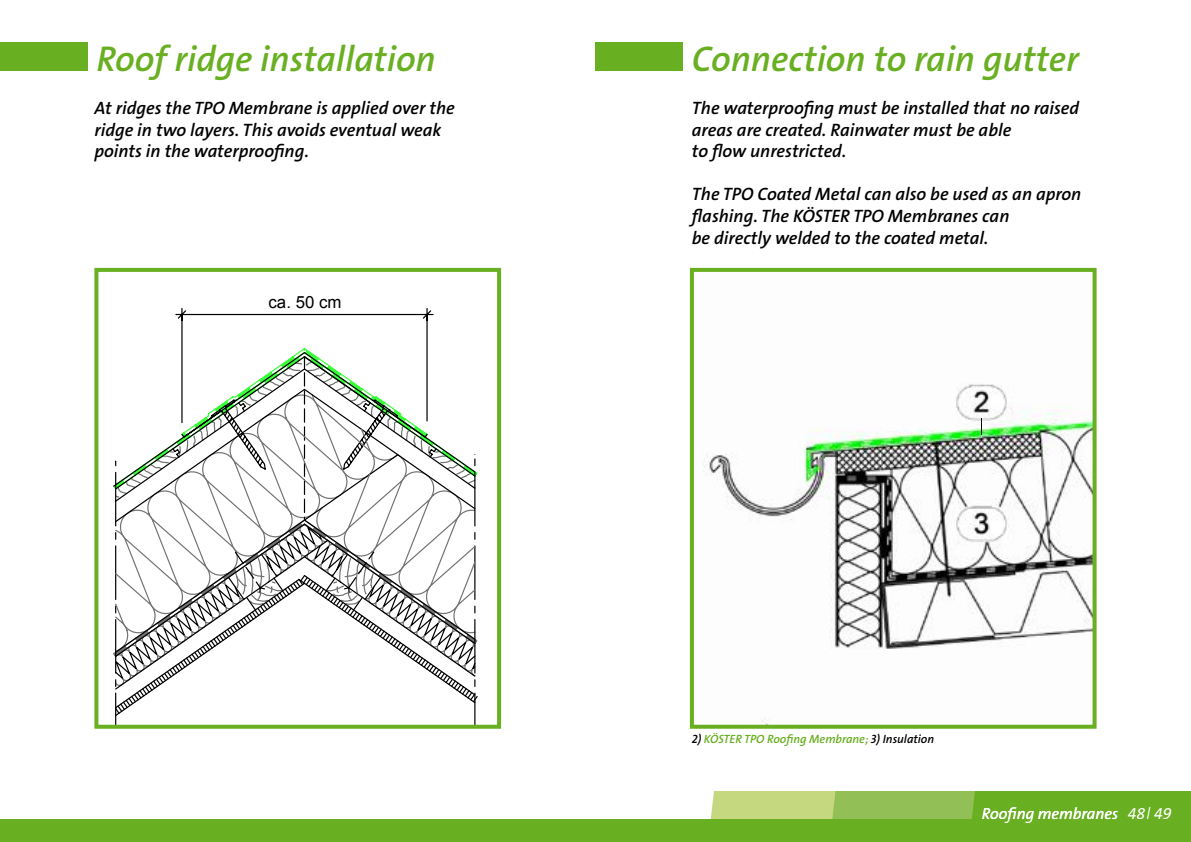
<style>
.page{position:relative;width:1191px;height:842px;background:#fff}
.page>*{position:absolute;margin:0;border:0;box-sizing:border-box;transform-origin:0 0}
.t1{font:36px "The Sans LP6 Se Bld IT";color:#69af22}
.t2{font:18px/21.6px "The Sans LP6 Se Bld IT";color:#000}
.t3{font:16.8px "Arial";color:#000}
.t4{font:16px "The Sans LP5 Plain IT";color:#fff}
.t5{font:12px "The Sans LP6 Se Bld IT";color:#69af22}
.s1{color:#000}
</style>
<div class="page">
<svg style="left:710px;top:791px;width:481px;height:28px;background:#8cbe49"></svg>
<div style="left:0;top:819px;width:1191px;height:23px;background:#69af22"></div>
<div style="left:0;top:43px;width:88px;height:28px;background:#69af22"></div>
<div style="left:595px;top:43px;width:88px;height:28px;background:#69af22"></div>
<img style="left:703px;top:383px;width:388px;height:341px">
<svg style="left:981px;top:419px;width:1px;height:15px"></svg>
<div style="left:690px;top:268px;width:406px;height:461px;border:4px solid #69af22"></div>
<svg style="left:113px;top:308px;width:365px;height:416px"></svg>
<div style="left:94px;top:268px;width:407px;height:461px;border:4px solid #69af22"></div>
<h1 class="t1" style="left:96px;top:36px;width:341px">Roof ridge installation</h1>
<p class="t2" style="left:94px;top:98px;width:362px">At ridges the TPO Membrane is applied over the ridge in two layers. This avoids eventual weak points in the waterproofing.</p>
<p class="t3" style="left:268px;top:291px;width:74px">ca. 50 cm</p>
<h1 class="t1" style="left:692px;top:36px;width:388px">Connection to rain gutter</h1>
<p class="t2" style="left:692px;top:98px;width:389px">The waterproofing must be installed that no raised areas are created. Rainwater must be able<br>to flow unrestricted.</p>
<p class="t2" style="left:692px;top:184px;width:391px">The TPO Coated Metal can also be used as an apron flashing. The KÖSTER TPO Membranes can<br>be directly welded to the coated metal.</p>
<p class="t5" style="left:692px;top:731px;width:244px"><span class="s1">2)</span> KÖSTER TPO Roofing Membrane; <span class="s1">3) Insulation</span></p>
<p class="t4" style="left:982px;top:804px;width:138px">Roofing membranes</p>
<p class="t4" style="left:1127px;top:804px;width:45px">48| 49</p>
</div>
